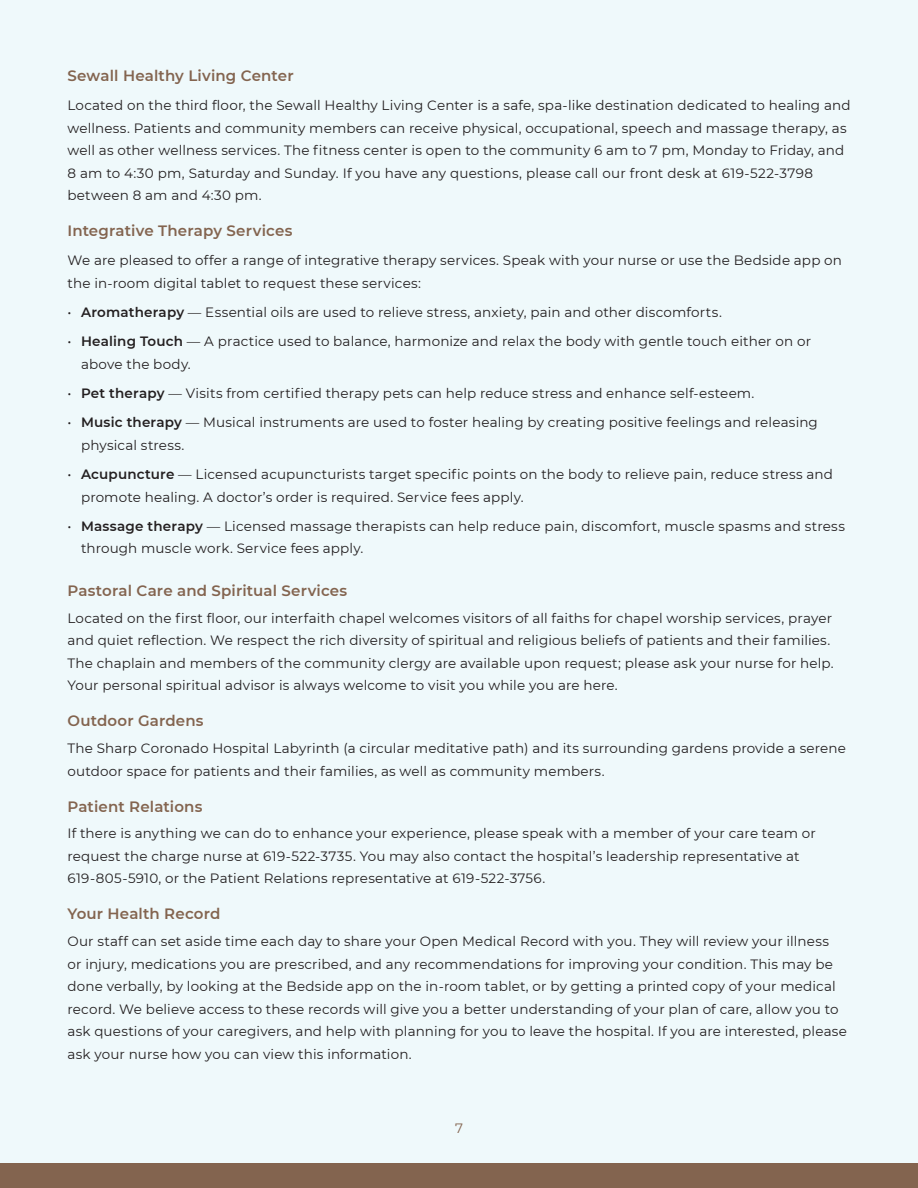
<style>
.page{position:relative;width:918px;height:1188px;background:#eff9fb}
.page>*{position:absolute;margin:0;border:0;box-sizing:border-box;transform-origin:0 0}
.Sub_Subhead_2024{font:600 15px "Montserrat";letter-spacing:.01em;color:#83644f}
.Text{font:13.5px/22.5px "Montserrat";letter-spacing:.01em;color:#231f20}
.Bullets_2024{font:13.5px/22.5px "Montserrat";letter-spacing:.01em;color:#231f20}
.t1{font:13.5px "Montserrat";color:#83644f}
.s1{font-weight:600}
</style>
<div class="page">
<div style="left:0;top:1163px;width:918px;height:25px;background:#83644f"></div>
<p class="Sub_Subhead_2024" style="left:68px;top:65px;width:228px">Sewall Healthy Living Center</p>
<p class="Text" style="left:68px;top:93px;width:785px">Located on the third floor, the Sewall Healthy Living Center is a safe, spa-like destination dedicated to healing and wellness. Patients and community members can receive physical, occupational, speech and massage therapy, as well as other wellness services. The fitness center is open to the community 6 am to 7 pm, Monday to Friday, and 8 am to 4:30 pm, Saturday and Sunday. If you have any questions, please call our front desk at 619-522-3798 between 8 am and 4:30 pm.</p>
<p class="Sub_Subhead_2024" style="left:68px;top:220px;width:226px">Integrative Therapy Services</p>
<p class="Text" style="left:68px;top:249px;width:776px">We are pleased to offer a range of integrative therapy services. Speak with your nurse or use the Bedside app on the in-room digital tablet to request these services:</p>
<p class="Bullets_2024" style="left:68px;top:300px;width:654px">• <span class="s1">Aromatherapy</span> — Essential oils are used to relieve stress, anxiety, pain and other discomforts.</p>
<p class="Bullets_2024" style="left:81px;top:330px;width:732px;text-indent:-14px">• <span class="s1">Healing Touch</span> — A practice used to balance, harmonize and relax the body with gentle touch either on or above the body.</p>
<p class="Bullets_2024" style="left:68px;top:381px;width:688px">• <span class="s1">Pet therapy</span> — Visits from certified therapy pets can help reduce stress and enhance self-esteem.</p>
<p class="Bullets_2024" style="left:81px;top:411px;width:738px;text-indent:-14px">• <span class="s1">Music therapy</span> — Musical instruments are used to foster healing by creating positive feelings and releasing physical stress.</p>
<p class="Bullets_2024" style="left:81px;top:462px;width:753px;text-indent:-14px">• <span class="s1">Acupuncture</span> — Licensed acupuncturists target specific points on the body to relieve pain, reduce stress and promote healing. A doctor’s order is required. Service fees apply.</p>
<p class="Bullets_2024" style="left:81px;top:514px;width:765px;text-indent:-14px">• <span class="s1">Massage therapy</span> — Licensed massage therapists can help reduce pain, discomfort, muscle spasms and stress through muscle work. Service fees apply.</p>
<p class="Sub_Subhead_2024" style="left:68px;top:580px;width:281px">Pastoral Care and Spiritual Services</p>
<p class="Text" style="left:68px;top:606px;width:766px">Located on the first floor, our interfaith chapel welcomes visitors of all faiths for chapel worship services, prayer and quiet reflection. We respect the rich diversity of spiritual and religious beliefs of patients and their families.<br>The chaplain and members of the community clergy are available upon request; please ask your nurse for help.<br>Your personal spiritual advisor is always welcome to visit you while you are here.</p>
<p class="Sub_Subhead_2024" style="left:68px;top:710px;width:138px">Outdoor Gardens</p>
<p class="Text" style="left:68px;top:737px;width:780px">The Sharp Coronado Hospital Labyrinth (a circular meditative path) and its surrounding gardens provide a serene outdoor space for patients and their families, as well as community members.</p>
<p class="Sub_Subhead_2024" style="left:68px;top:796px;width:137px">Patient Relations</p>
<p class="Text" style="left:68px;top:822px;width:750px">If there is anything we can do to enhance your experience, please speak with a member of your care team or request the charge nurse at 619-522-3735. You may also contact the hospital’s leadership representative at<br>619-805-5910, or the Patient Relations representative at 619-522-3756.</p>
<p class="Sub_Subhead_2024" style="left:68px;top:904px;width:154px">Your Health Record</p>
<p class="Text" style="left:68px;top:930px;width:781px">Our staff can set aside time each day to share your Open Medical Record with you. They will review your illness<br>or injury, medications you are prescribed, and any recommendations for improving your condition. This may be done verbally, by looking at the Bedside app on the in-room tablet, or by getting a printed copy of your medical record. We believe access to these records will give you a better understanding of your plan of care, allow you to ask questions of your caregivers, and help with planning for you to leave the hospital. If you are interested, please ask your nurse how you can view this information.</p>
<p class="t1" style="left:455px;top:1119px;width:9px">7</p>
</div>
